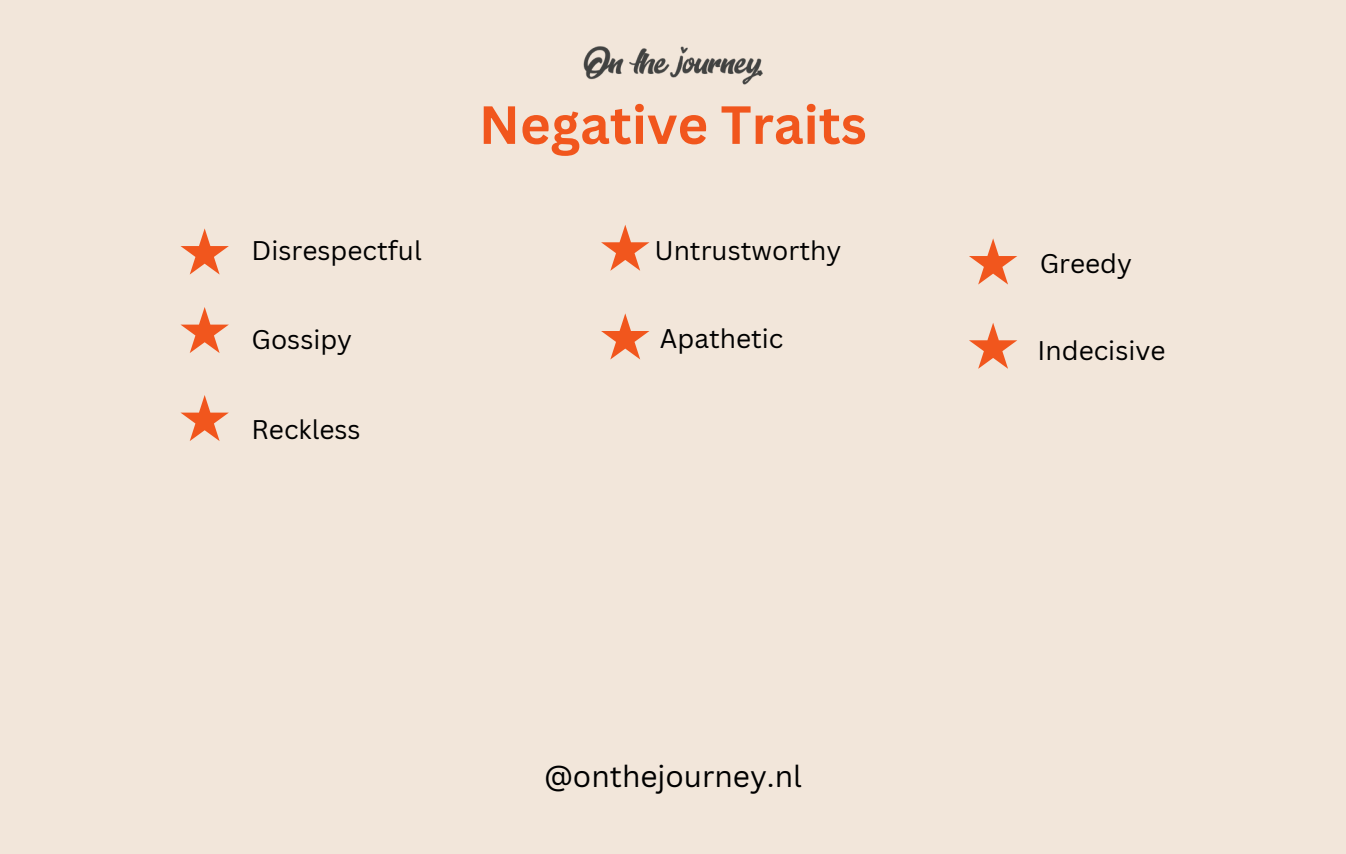
<style>
.page{position:relative;width:1346px;height:854px;background:#fff}
.page>*{position:absolute;margin:0;border:0;box-sizing:border-box;transform-origin:0 0}
.t1{font:700 52.5px "Canva Sans";color:#f1561d}
.t2{font:29.75px "Canva Sans";color:#000}
.t3{font:26.25px "Canva Sans";color:#000}
</style>
<div class="page">
<div style="left:0;top:0;width:1345px;height:853px;background:#f2e6da"></div>
<img style="left:583px;top:46px;width:180px;height:39px">
<svg style="left:180px;top:228px;width:49px;height:46px"></svg>
<svg style="left:180px;top:307px;width:49px;height:46px"></svg>
<svg style="left:180px;top:395px;width:49px;height:46px"></svg>
<svg style="left:601px;top:225px;width:48px;height:46px"></svg>
<svg style="left:601px;top:313px;width:48px;height:46px"></svg>
<svg style="left:969px;top:238px;width:48px;height:46px"></svg>
<svg style="left:969px;top:323px;width:48px;height:45px"></svg>
<p class="t3" style="left:251px;top:231px;width:172px">Disrespectful</p>
<p class="t3" style="left:251px;top:321px;width:102px">Gossipy</p>
<p class="t3" style="left:251px;top:410px;width:110px">Reckless</p>
<h2 class="t1" style="left:479px;top:88px;width:389px">Negative Traits</h2>
<p class="t3" style="left:654px;top:231px;width:188px">Untrustworthy</p>
<p class="t3" style="left:660px;top:320px;width:125px">Apathetic</p>
<h1 class="t2" style="left:544px;top:754px;width:259px">@onthejourney.nl</h1>
<p class="t3" style="left:1039px;top:245px;width:94px">Greedy</p>
<p class="t3" style="left:1037px;top:332px;width:129px">Indecisive</p>
</div>
